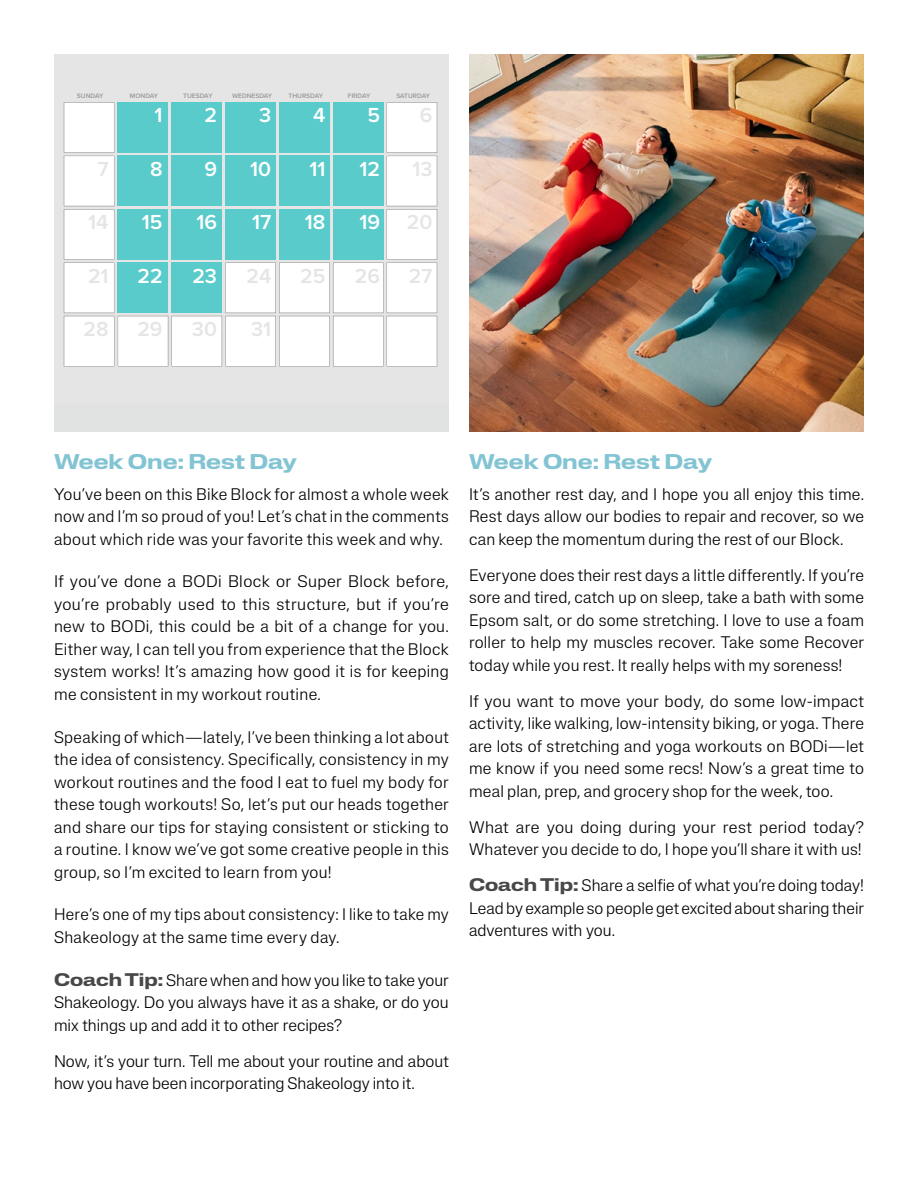
<style>
.page{position:relative;width:918px;height:1188px;background:#fff}
.page>*{position:absolute;margin:0;border:0;box-sizing:border-box;transform-origin:0 0}
.t1{font:600 21.15px "Proxima Nova";color:#fff}
.t2{font:600 21.15px "Proxima Nova";color:#e5e5e5}
.t3{font:700 expanded 21px "Lateral";color:#82c4d3}
.t4{font:300 16.5px/22.5px "Lateral Standard";letter-spacing:.01em;color:#000;text-align:justify}
.t5{font:600 6.75px "Proxima Nova";color:#989898}
.s1{font-family:"Lateral";font-weight:700;font-stretch:expanded;font-size:18px;color:#474847}
</style>
<div class="page">
<img style="left:469px;top:54px;width:395px;height:378px">
<div style="left:54px;top:54px;width:395px;height:378px;background:#e1e2e2"></div>
<div style="left:54px;top:54px;width:394px;height:349px;background:#e5e5e5"></div>
<svg style="left:64px;top:102px;width:373px;height:265px;background:#b0e3e3"></svg>
<p class="t5" style="left:77px;top:90px;width:28px">SUNDAY</p>
<p class="t5" style="left:130px;top:90px;width:30px">MONDAY</p>
<p class="t5" style="left:183px;top:90px;width:31px">TUESDAY</p>
<p class="t5" style="left:232px;top:90px;width:42px">WEDNESDAY</p>
<p class="t5" style="left:289px;top:90px;width:36px">THURSDAY</p>
<p class="t5" style="left:348px;top:90px;width:24px">FRIDAY</p>
<p class="t5" style="left:396px;top:90px;width:35px">SATURDAY</p>
<p class="t1" style="left:155px;top:99px;width:10px">1</p>
<p class="t1" style="left:205px;top:99px;width:14px">2</p>
<p class="t1" style="left:259px;top:99px;width:14px">3</p>
<p class="t1" style="left:313px;top:99px;width:14px">4</p>
<p class="t1" style="left:367px;top:99px;width:14px">5</p>
<p class="t2" style="left:420px;top:99px;width:14px">6</p>
<p class="t2" style="left:97px;top:154px;width:13px">7</p>
<p class="t1" style="left:150px;top:154px;width:14px">8</p>
<p class="t1" style="left:204px;top:154px;width:14px">9</p>
<p class="t1" style="left:250px;top:154px;width:22px">10</p>
<p class="t1" style="left:309px;top:154px;width:18px">11</p>
<p class="t1" style="left:360px;top:154px;width:22px">12</p>
<p class="t2" style="left:412px;top:154px;width:22px">13</p>
<p class="t2" style="left:88px;top:207px;width:22px">14</p>
<p class="t1" style="left:142px;top:207px;width:22px">15</p>
<p class="t2" style="left:407px;top:207px;width:27px">20</p>
<p class="t2" style="left:88px;top:260px;width:22px">21</p>
<p class="t1" style="left:138px;top:260px;width:27px">22</p>
<p class="t1" style="left:192px;top:260px;width:26px">23</p>
<p class="t2" style="left:247px;top:260px;width:26px">24</p>
<p class="t2" style="left:300px;top:260px;width:27px">25</p>
<p class="t2" style="left:355px;top:260px;width:27px">26</p>
<p class="t1" style="left:196px;top:207px;width:22px">16</p>
<p class="t1" style="left:252px;top:207px;width:21px">17</p>
<p class="t1" style="left:305px;top:207px;width:22px">18</p>
<p class="t1" style="left:359px;top:207px;width:22px">19</p>
<p class="t2" style="left:409px;top:260px;width:25px">27</p>
<p class="t2" style="left:83px;top:313px;width:27px">28</p>
<p class="t2" style="left:137px;top:313px;width:27px">29</p>
<p class="t2" style="left:192px;top:313px;width:27px">30</p>
<p class="t2" style="left:251px;top:313px;width:22px">31</p>
<p class="t3" style="left:54px;top:449px;width:245px">Week One: Rest Day</p>
<p class="t4" style="left:54px;top:483px;width:396px">You’ve been on this Bike Block for almost a whole week now and I’m so proud of you! Let’s chat in the comments about which ride was your favorite this week and why.</p>
<p class="t4" style="left:54px;top:570px;width:396px">If you’ve done a BODi Block or Super Block before, you’re probably used to this structure, but if you’re new to BODi, this could be a bit of a change for you.<br>Either way, I can tell you from experience that the Block system works! It’s amazing how good it is for keeping me consistent in my workout routine.</p>
<p class="t4" style="left:54px;top:726px;width:396px">Speaking of which—lately, I’ve been thinking a lot about the idea of consistency. Specifically, consistency in my workout routines and the food I eat to fuel my body for these tough workouts! So, let’s put our heads together and share our tips for staying consistent or sticking to a routine. I know we’ve got some creative people in this group, so I’m excited to learn from you!</p>
<p class="t4" style="left:54px;top:903px;width:396px">Here’s one of my tips about consistency: I like to take my<br>Shakeology at the same time every day.</p>
<p class="t4" style="left:54px;top:969px;width:396px"><span class="s1">Coach Tip:</span> Share when and how you like to take your Shakeology. Do you always have it as a shake, or do you mix things up and add it to other recipes?</p>
<p class="t4" style="left:54px;top:1050px;width:396px">Now, it’s your turn. Tell me about your routine and about how you have been incorporating Shakeology into it.</p>
<p class="t3" style="left:469px;top:449px;width:245px">Week One: Rest Day</p>
<p class="t4" style="left:469px;top:483px;width:396px">It’s another rest day, and I hope you all enjoy this time.<br>Rest days allow our bodies to repair and recover, so we can keep the momentum during the rest of our Block.</p>
<p class="t4" style="left:469px;top:564px;width:396px">Everyone does their rest days a little differently. If you’re sore and tired, catch up on sleep, take a bath with some Epsom salt, or do some stretching. I love to use a foam roller to help my muscles recover. Take some Recover today while you rest. It really helps with my soreness!</p>
<p class="t4" style="left:469px;top:690px;width:396px">If you want to move your body, do some low-impact activity, like walking, low-intensity biking, or yoga. There are lots of stretching and yoga workouts on BODi—let me know if you need some recs! Now’s a great time to meal plan, prep, and grocery shop for the week, too.</p>
<p class="t4" style="left:469px;top:816px;width:396px">What are you doing during your rest period today?<br>Whatever you decide to do, I hope you’ll share it with us!</p>
<p class="t4" style="left:469px;top:874px;width:396px"><span class="s1">Coach Tip:</span> Share a selfie of what you’re doing today!<br>Lead by example so people get excited about sharing their adventures with you.</p>
</div>
